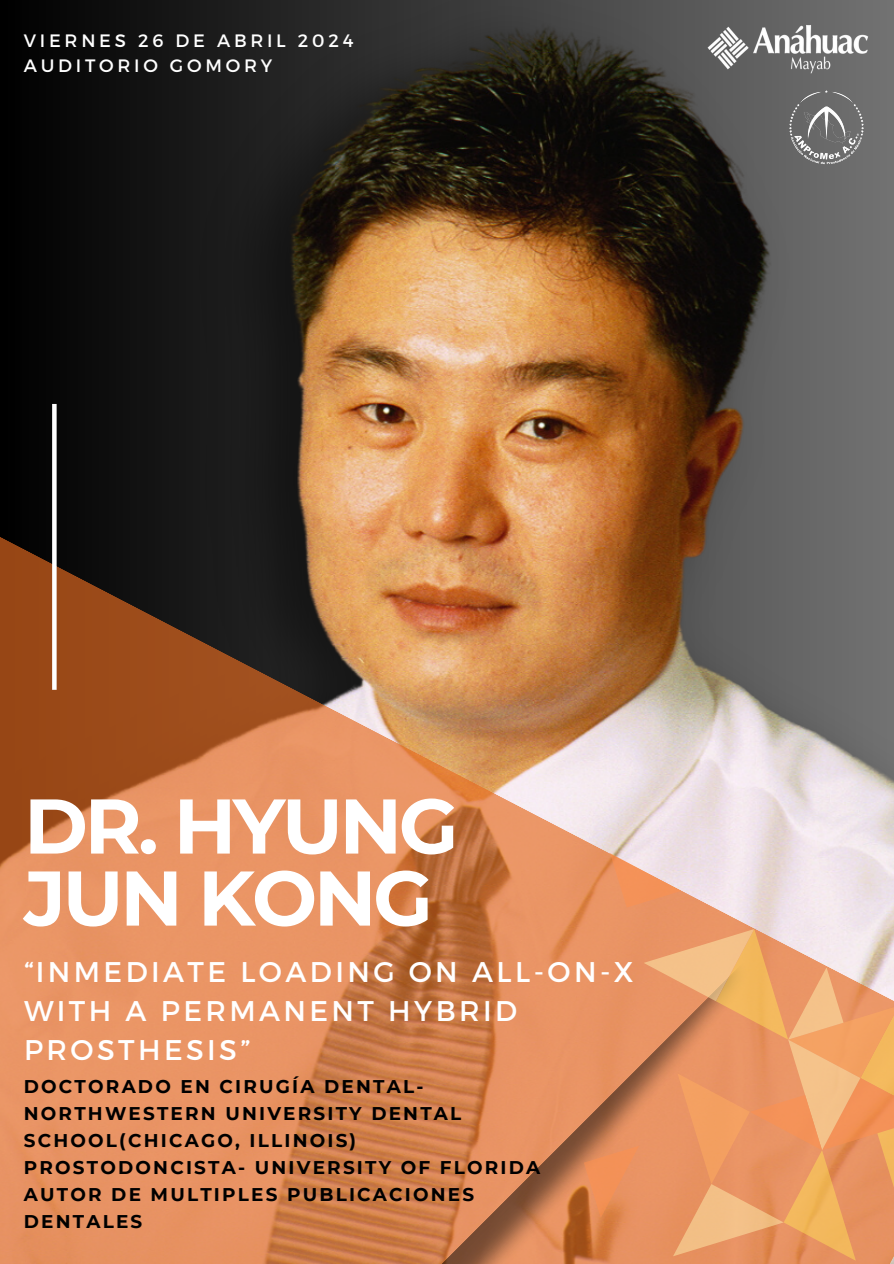
<style>
.page{position:relative;width:894px;height:1264px;background:#fff}
.page>*{position:absolute;margin:0;border:0;box-sizing:border-box;transform-origin:0 0}
.t1{font:700 77.25px/72px "Montserrat";letter-spacing:-.045em;color:#fff}
.t2{font:28.5px/38.8px "Montserrat";letter-spacing:.12em;color:#fff}
.t3{font:700 18.45px/27px "Montserrat";letter-spacing:.12em;color:#000}
.t4{font:18px "Montserrat";letter-spacing:.21em;color:#fff}
</style>
<div class="page">
<img style="left:0;top:0;width:893px;height:333px">
<img style="left:0;top:333px;width:893px;height:624px">
<img style="left:0;top:957px;width:564px;height:306px">
<div style="left:52px;top:404px;width:5px;height:285px;background:#fff"></div>
<svg style="left:564px;top:852px;width:329px;height:411px;background:#e8a376"></svg>
<img style="left:707px;top:18px;width:161px;height:61px">
<img style="left:788px;top:89px;width:76px;height:77px">
<h1 class="t4" style="left:24px;top:29px;width:331px">VIERNES 26 DE ABRIL 2024</h1>
<p class="t4" style="left:24px;top:54px;width:250px">AUDITORIO GOMORY</p>
<p class="t1" style="left:24px;top:789px;width:435px">DR. HYUNG<br>JUN KONG</p>
<p class="t2" style="left:24px;top:951px;width:611px">“INMEDIATE LOADING ON ALL-ON-X<br>WITH A PERMANENT HYBRID<br>PROSTHESIS”</p>
<p class="t3" style="left:24px;top:1072px;width:518px">DOCTORADO EN CIRUGÍA DENTAL-<br>NORTHWESTERN UNIVERSITY DENTAL<br>SCHOOL(CHICAGO, ILLINOIS)<br>PROSTODONCISTA- UNIVERSITY OF FLORIDA<br>AUTOR DE MULTIPLES PUBLICACIONES<br>DENTALES</p>
</div>
